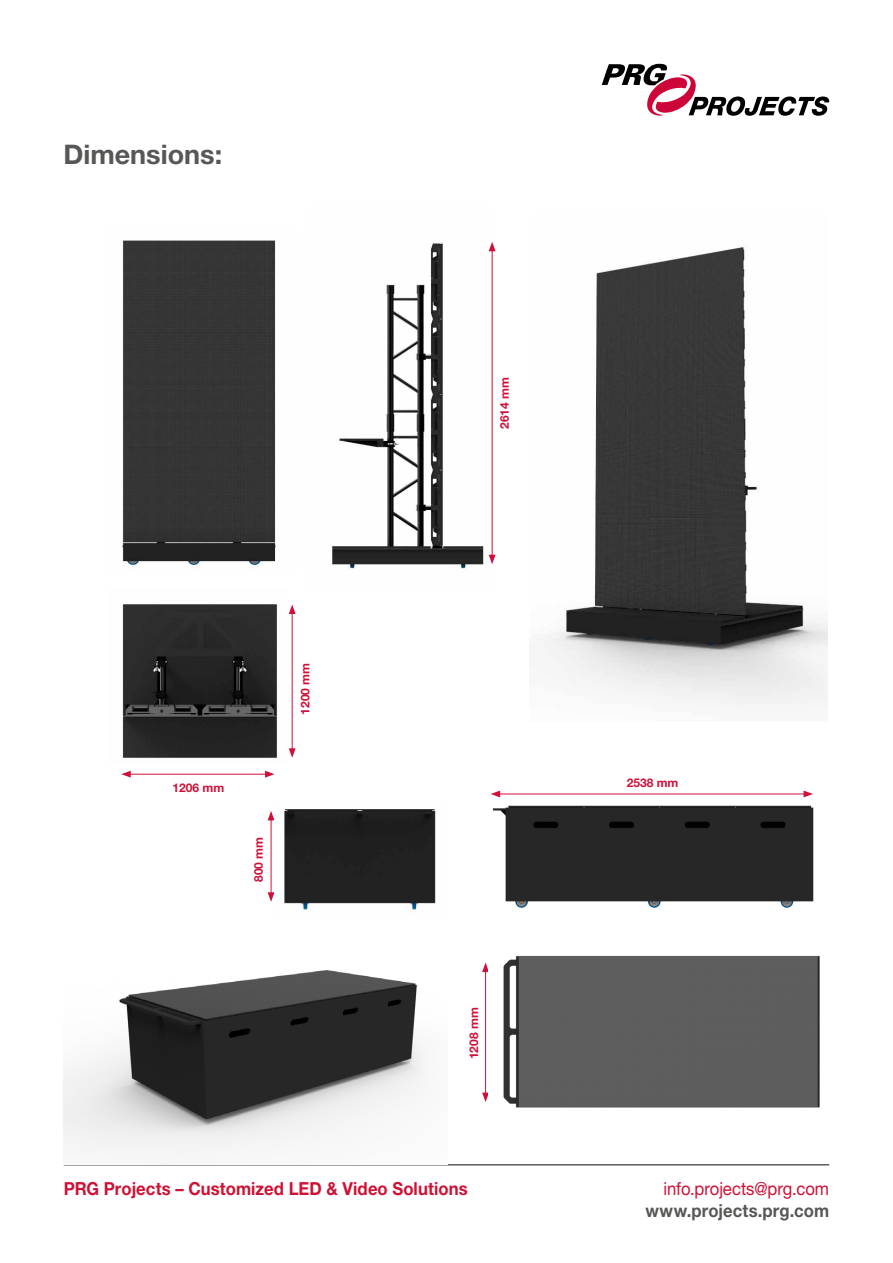
<style>
.page{position:relative;width:893px;height:1263px;background:#fff}
.page>*{position:absolute;margin:0;border:0;box-sizing:border-box;transform-origin:0 0}
.t1{font:700 27px "Helvetica Neue LT";color:#575756}
.t2{font:700 18px "Helvetica Neue LT";letter-spacing:.005em;color:#cf1135;scale:.93 1}
.t3{font:18px "Helvetica Neue LT";letter-spacing:-.005em;color:#cf1135;scale:.93 1}
.t4{font:700 18px "Helvetica Neue LT";letter-spacing:.01em;color:#575756;scale:.93 1}
.t5{font:700 12px "Helvetica Neue LT";color:#d0103a}
</style>
<div class="page">
<hr style="left:64px;top:1164px;width:765px;height:1px;background:#575756">
<svg style="left:602px;top:64px;width:227px;height:52px"></svg>
<hr style="left:128px;top:774px;width:139px;height:1px;background:#d0103a">
<svg style="left:121px;top:771px;width:10px;height:7px"></svg>
<svg style="left:265px;top:771px;width:9px;height:7px"></svg>
<hr style="left:292px;top:612px;width:1px;height:139px;background:#d0103a">
<svg style="left:289px;top:604px;width:7px;height:10px"></svg>
<svg style="left:289px;top:748px;width:7px;height:10px"></svg>
<hr style="left:271px;top:818px;width:1px;height:77px;background:#d0103a">
<svg style="left:268px;top:811px;width:6px;height:9px"></svg>
<svg style="left:268px;top:892px;width:6px;height:10px"></svg>
<hr style="left:485px;top:970px;width:1px;height:125px;background:#d0103a">
<svg style="left:482px;top:962px;width:6px;height:10px"></svg>
<svg style="left:482px;top:1092px;width:6px;height:10px"></svg>
<img style="left:332px;top:243px;width:160px;height:329px">
<img style="left:122px;top:604px;width:155px;height:154px">
<img style="left:122px;top:240px;width:154px;height:327px">
<img style="left:503px;top:955px;width:317px;height:153px">
<img style="left:492px;top:795px;width:322px;height:113px">
<img style="left:284px;top:809px;width:152px;height:103px">
<img style="left:63px;top:970px;width:362px;height:183px">
<img style="left:544px;top:245px;width:284px;height:459px">
<hr style="left:498px;top:794px;width:308px;height:1px;background:#d0103a">
<svg style="left:491px;top:790px;width:9px;height:7px"></svg>
<svg style="left:803px;top:790px;width:10px;height:7px"></svg>
<hr style="left:492px;top:249px;width:1px;height:308px;background:#d0103a">
<svg style="left:489px;top:242px;width:7px;height:9px"></svg>
<svg style="left:489px;top:555px;width:7px;height:9px"></svg>
<h1 class="t1" style="left:63px;top:138px;width:160px">Dimensions:</h1>
<p class="t5" style="left:173px;top:780px;width:53px">1206 mm</p>
<p class="t5" style="left:251px;top:882px;width:47px;rotate:-90deg">800 mm</p>
<p class="t5" style="left:298px;top:714px;width:53px;rotate:-90deg">1200 mm</p>
<p class="t5" style="left:497px;top:429px;width:53px;rotate:-90deg">2614 mm</p>
<p class="t5" style="left:466px;top:1059px;width:53px;rotate:-90deg">1208 mm</p>
<p class="t5" style="left:627px;top:775px;width:53px">2538 mm</p>
<p class="t2" style="left:64px;top:1177px;width:436px">PRG Projects – Customized LED &amp; Video Solutions</p>
<p class="t3" style="left:664px;top:1177px;width:180px">info.projects@prg.com</p>
<p class="t4" style="left:645px;top:1199px;width:199px">www.projects.prg.com</p>
</div>
